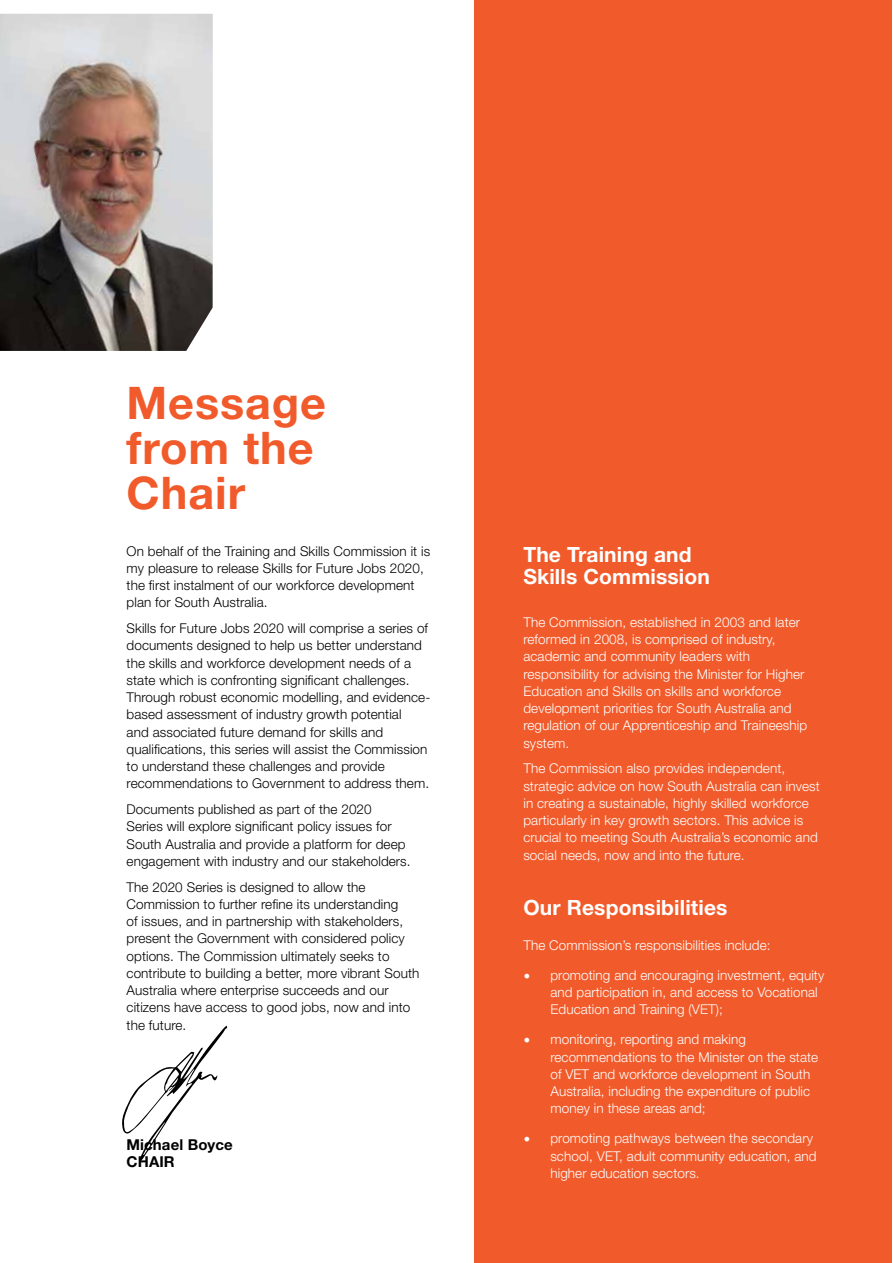
<style>
.page{position:relative;width:893px;height:1263px;background:#fff}
.page>*{position:absolute;margin:0;border:0;box-sizing:border-box;transform-origin:0 0}
.t1{font:700 45px/45px "Helvetica Neue LT Std";letter-spacing:.02em;color:#f15b2b}
.t2{font:700 21px/21.3px "Helvetica Neue LT Std";letter-spacing:.005em;color:#fff}
.t3{font:700 15px/17.2px "Helvetica Neue LT Std";letter-spacing:.005em;color:#000}
.t4{font:300 13.5px/17.2px "Helvetica Neue LT Std";letter-spacing:.005em;color:#000}
.t5{font:300 13.5px/17.2px "Helvetica Neue LT Std";letter-spacing:.005em;color:#fff}
.s1{font-family:"Minion Pro";font-weight:400;font-size:18px}
</style>
<div class="page">
<svg style="left:122px;top:1025px;width:106px;height:136px"></svg>
<div style="left:474px;top:0;width:418px;height:1263px;background:#f15b2b"></div>
<img style="left:0;top:14px;width:213px;height:337px">
<h1 class="t1" style="left:127px;top:380px;width:201px">Message from the<br>Chair</h1>
<p class="t4" style="left:127px;top:542px;width:305px">On behalf of the Training and Skills Commission it is my pleasure to release Skills for Future Jobs 2020, the first instalment of our workforce development plan for South Australia.</p>
<p class="t4" style="left:127px;top:619px;width:305px">Skills for Future Jobs 2020 will comprise a series of documents designed to help us better understand the skills and workforce development needs of a state which is confronting significant challenges.<br>Through robust economic modelling, and evidence&shy;based assessment of industry growth potential<br>and associated future demand for skills and qualifications, this series will assist the Commission to understand these challenges and provide recommendations to Government to address them.</p>
<p class="t4" style="left:127px;top:800px;width:286px">Documents published as part of the 2020<br>Series will explore significant policy issues for South Australia and provide a platform for deep engagement with industry and our stakeholders.</p>
<p class="t4" style="left:127px;top:878px;width:294px">The 2020 Series is designed to allow the Commission to further refine its understanding<br>of issues, and in partnership with stakeholders, present the Government with considered policy options. The Commission ultimately seeks to contribute to building a better, more vibrant South Australia where enterprise succeeds and our citizens have access to good jobs, now and into the future.</p>
<p class="t3" style="left:127px;top:1135px;width:108px">Michael Boyce<br>CHAIR</p>
<h2 class="t2" style="left:523px;top:544px;width:188px">The Training and<br>Skills Commission</h2>
<p class="t5" style="left:523px;top:613px;width:285px">The Commission, established in 2003 and later reformed in 2008, is comprised of industry, academic and community leaders with responsibility for advising the Minister for Higher Education and Skills on skills and workforce development priorities for South Australia and regulation of our Apprenticeship and Traineeship system.</p>
<p class="t5" style="left:523px;top:759px;width:298px">The Commission also provides independent, strategic advice on how South Australia can invest in creating a sustainable, highly skilled workforce particularly in key growth sectors. This advice is crucial to meeting South Australia’s economic and social needs, now and into the future.</p>
<h2 class="t2" style="left:523px;top:897px;width:206px">Our Responsibilities</h2>
<p class="t5" style="left:523px;top:936px;width:249px">The Commission’s responsibilities include:</p>
<p class="t5" style="left:550px;top:966px;width:275px;text-indent:-27px"><span class="s1">•</span> promoting and encouraging investment, equity and participation in, and access to Vocational<br>Education and Training (VET);</p>
<p class="t5" style="left:550px;top:1030px;width:269px;text-indent:-27px"><span class="s1">•</span> monitoring, reporting and making recommendations to the Minister on the state of VET and workforce development in South Australia, including the expenditure of public money in these areas and;</p>
<p class="t5" style="left:550px;top:1130px;width:268px;text-indent:-27px"><span class="s1">•</span> promoting pathways between the secondary school, VET, adult community education, and higher education sectors.</p>
</div>
